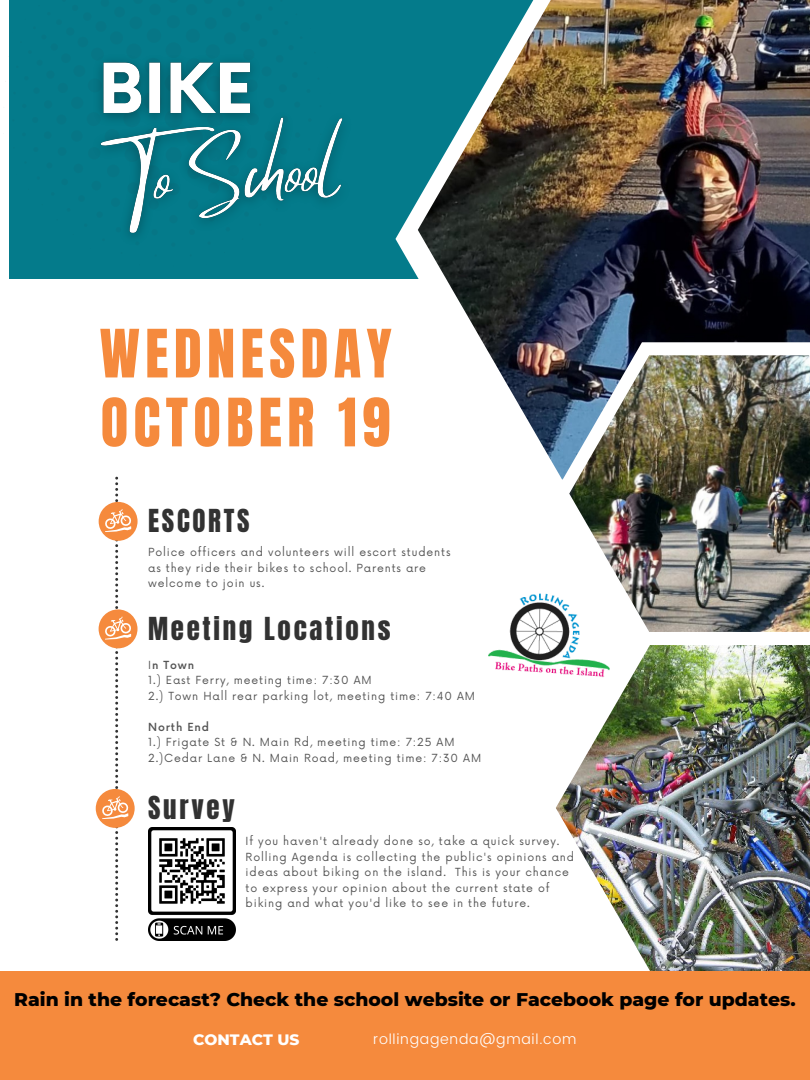
<style>
.page{position:relative;width:810px;height:1080px;background:#fff}
.page>*{position:absolute;margin:0;border:0;box-sizing:border-box;transform-origin:0 0}
.t1{font:56.69px/68.9px "Anton";letter-spacing:.095em;color:#f58a3d}
.t2{font:26.94px "Anton";letter-spacing:.1em;color:#323232}
.t3{font:800 18.75px "Montserrat";color:#000}
.t4{font:800 15.38px "Montserrat";color:#fff}
.t5{font:300 14.25px "Poppins";letter-spacing:.05em;color:#fff}
.t6{font:10.88px/15.5px "Now";letter-spacing:.08em;color:#545454}
.t7{font:500 10.88px "Now";letter-spacing:.08em;color:#545454}
.s1{font-weight:500}
</style>
<div class="page">
<div style="left:9px;top:0;width:794px;height:278px;background:#047b8b"></div>
<img style="left:414px;top:0;width:396px;height:427px">
<img style="left:556px;top:645px;width:254px;height:326px">
<div style="left:0;top:971px;width:810px;height:109px;background:#f58a3d"></div>
<svg style="left:555px;top:342px;width:255px;height:138px"></svg>
<img style="left:567px;top:354px;width:243px;height:278px">
<div style="left:238px;top:0;width:7px;height:7px;background:#067686;border-radius:50%"></div>
<div style="left:83px;top:12px;width:9px;height:9px;background:#067686;border-radius:50%"></div>
<div style="left:114px;top:7px;width:11px;height:10px;background:#067686;border-radius:50%"></div>
<div style="left:149px;top:4px;width:12px;height:11px;background:#067686;border-radius:50%"></div>
<div style="left:186px;top:4px;width:11px;height:11px;background:#067686;border-radius:50%"></div>
<div style="left:222px;top:8px;width:10px;height:9px;background:#067686;border-radius:50%"></div>
<div style="left:255px;top:14px;width:7px;height:7px;background:#067686;border-radius:50%"></div>
<div style="left:66px;top:27px;width:8px;height:9px;background:#067686;border-radius:50%"></div>
<div style="left:96px;top:21px;width:10px;height:11px;background:#067686;border-radius:50%"></div>
<div style="left:130px;top:17px;width:12px;height:12px;background:#067686;border-radius:50%"></div>
<div style="left:167px;top:15px;width:13px;height:13px;background:#067686;border-radius:50%"></div>
<div style="left:205px;top:17px;width:12px;height:12px;background:#067686;border-radius:50%"></div>
<div style="left:240px;top:22px;width:10px;height:10px;background:#067686;border-radius:50%"></div>
<div style="left:51px;top:43px;width:7px;height:8px;background:#067686;border-radius:50%"></div>
<div style="left:78px;top:37px;width:10px;height:10px;background:#067686;border-radius:50%"></div>
<div style="left:110px;top:31px;width:13px;height:13px;background:#067686;border-radius:50%"></div>
<div style="left:147px;top:28px;width:14px;height:15px;background:#067686;border-radius:50%"></div>
<div style="left:186px;top:29px;width:14px;height:14px;background:#067686;border-radius:50%"></div>
<div style="left:224px;top:32px;width:12px;height:12px;background:#067686;border-radius:50%"></div>
<div style="left:259px;top:38px;width:8px;height:9px;background:#067686;border-radius:50%"></div>
<div style="left:61px;top:53px;width:10px;height:10px;background:#067686;border-radius:50%"></div>
<div style="left:276px;top:55px;width:7px;height:8px;background:#067686;border-radius:50%"></div>
<div style="left:46px;top:70px;width:9px;height:9px;background:#067686;border-radius:50%"></div>
<div style="left:73px;top:65px;width:12px;height:12px;background:#067686;border-radius:50%"></div>
<div style="left:262px;top:66px;width:10px;height:10px;background:#067686;border-radius:50%"></div>
<div style="left:33px;top:87px;width:7px;height:7px;background:#067686;border-radius:50%"></div>
<div style="left:58px;top:83px;width:10px;height:10px;background:#067686;border-radius:50%"></div>
<div style="left:279px;top:84px;width:8px;height:8px;background:#067686;border-radius:50%"></div>
<div style="left:44px;top:100px;width:8px;height:9px;background:#067686;border-radius:50%"></div>
<div style="left:71px;top:97px;width:12px;height:12px;background:#067686;border-radius:50%"></div>
<div style="left:56px;top:115px;width:10px;height:10px;background:#067686;border-radius:50%"></div>
<div style="left:44px;top:131px;width:8px;height:8px;background:#067686;border-radius:50%"></div>
<div style="left:71px;top:130px;width:12px;height:12px;background:#067686;border-radius:50%"></div>
<div style="left:58px;top:147px;width:9px;height:9px;background:#067686;border-radius:50%"></div>
<div style="left:74px;top:164px;width:9px;height:9px;background:#067686;border-radius:50%"></div>
<div style="left:61px;top:179px;width:7px;height:6px;background:#067686;border-radius:50%"></div>
<div style="left:78px;top:195px;width:7px;height:7px;background:#067686;border-radius:50%"></div>
<div style="left:96px;top:789px;width:39px;height:39px;background:#f58a3d;border-radius:50%"></div>
<svg style="left:99px;top:609px;width:39px;height:39px"></svg>
<div style="left:99px;top:502px;width:39px;height:39px;background:#f58a3d;border-radius:50%"></div>
<svg style="left:102px;top:477px;width:30px;height:464px"></svg>
<img style="left:489px;top:590px;width:120px;height:89px">
<img style="left:148px;top:828px;width:87px;height:113px">
<img style="left:97px;top:60px;width:155px;height:35px">
<img style="left:100px;top:95px;width:243px;height:141px">
<h1 class="t1" style="left:100px;top:320px;width:294px">WEDNESDAY<br>OCTOBER 19</h1>
<h2 class="t2" style="left:148px;top:501px;width:103px">ESCORTS</h2>
<p class="t6" style="left:148px;top:545px;width:304px">Police officers and volunteers will escort students as they ride their bikes to school. Parents are welcome to join us.</p>
<h2 class="t2" style="left:148px;top:609px;width:244px">Meeting Locations</h2>
<p class="t6" style="left:148px;top:658px;width:328px">I<span class="s1">n Town<br></span>1.) East Ferry, meeting time: 7:30 AM<br>2.) Town Hall rear parking lot, meeting time: 7:40 AM</p>
<p class="t7" style="left:148px;top:721px;width:62px">North End</p>
<p class="t6" style="left:148px;top:735px;width:334px">1.) Frigate St &amp; N. Main Rd, meeting time: 7:25 AM<br>2.)Cedar Lane &amp; N. Main Road, meeting time: 7:30 AM</p>
<h2 class="t2" style="left:148px;top:788px;width:88px">Survey</h2>
<p class="t6" style="left:246px;top:834px;width:330px">If you haven't already done so, take a quick survey.<br>Rolling Agenda is collecting the public's opinions and ideas about biking on the island. This is your chance to express your opinion about the current state of biking and what you'd like to see in the future.</p>
<h3 class="t3" style="left:14px;top:988px;width:783px">Rain in the forecast? Check the school website or Facebook page for updates.</h3>
<h3 class="t4" style="left:193px;top:1031px;width:108px">CONTACT US</h3>
<h3 class="t5" style="left:373px;top:1031px;width:205px">rollingagenda@gmail.com</h3>
</div>
